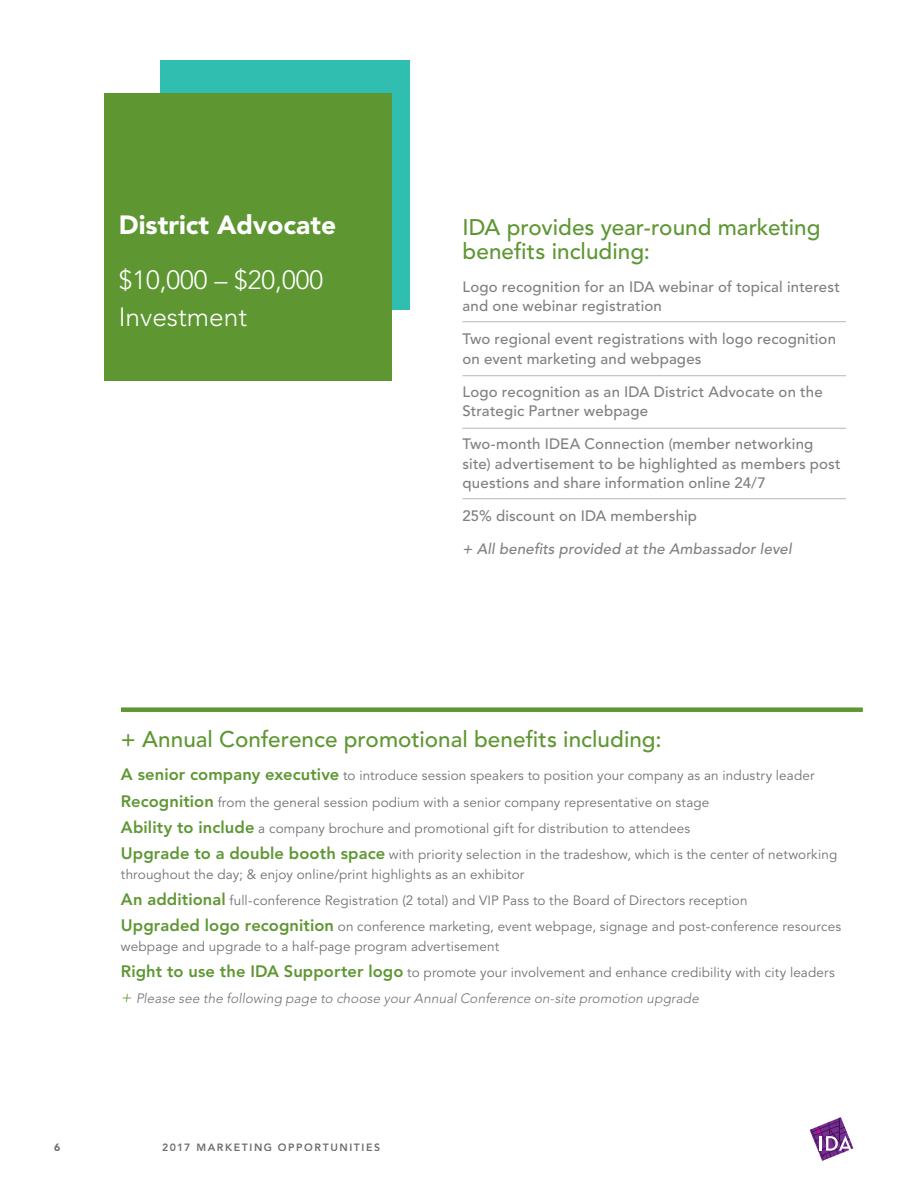
<style>
.page{position:relative;width:918px;height:1188px;background:#fff}
.page>*{position:absolute;margin:0;border:0;box-sizing:border-box;transform-origin:0 0}
.t1{font:300 26.25px/36.3px "Avenir LT Std";color:#fff}
.t2{font:900 26.25px "Avenir LT Std";color:#fff}
.t3{font:500 22.5px/24px "Avenir LT Std";color:#5e9732}
.t4{font:500 15px/19.5px "Avenir LT Std";letter-spacing:.01em;color:#807f83}
.t5{font:italic 500 15px "Avenir LT Std";letter-spacing:.01em;color:#807f83}
.t6{font:13.5px/26.2px "Avenir LT Std";letter-spacing:.01em;color:#717073}
.t7{font:800 10.5px "Avenir LT Std";letter-spacing:.15em;color:#6d6e71}
.t8{font:900 10.5px "Avenir LT Std";color:#6d6e71}
.s1{font-weight:800;font-size:16.5px;color:#5e9732}
.s2{font-weight:300;font-style:italic;font-size:16.5px;color:#5e9732}
.s3{font-weight:300;font-style:italic}
</style>
<div class="page">
<div style="left:160px;top:61px;width:250px;height:249px;background:#30beb1"></div>
<div style="left:104px;top:93px;width:288px;height:288px;background:#5e9732"></div>
<div style="left:121px;top:707px;width:742px;height:5px;background:#5e9732"></div>
<hr style="left:463px;top:321px;width:383px;height:1px;background:#b0b7bc">
<hr style="left:463px;top:375px;width:383px;height:1px;background:#b0b7bc">
<hr style="left:463px;top:428px;width:383px;height:1px;background:#b0b7bc">
<hr style="left:463px;top:498px;width:383px;height:1px;background:#b0b7bc">
<svg style="left:810px;top:1117px;width:43px;height:44px"></svg>
<h1 class="t2" style="left:119px;top:209px;width:219px">District Advocate</h1>
<h1 class="t1" style="left:119px;top:262px;width:206px">$10,000 – $20,000<br>Investment</h1>
<h2 class="t3" style="left:463px;top:216px;width:359px">IDA provides year-round marketing benefits including:</h2>
<p class="t4" style="left:463px;top:277px;width:379px">Logo recognition for an IDA webinar of topical interest and one webinar registration</p>
<p class="t4" style="left:463px;top:330px;width:375px">Two regional event registrations with logo recognition on event marketing and webpages</p>
<p class="t4" style="left:463px;top:382px;width:362px">Logo recognition as an IDA District Advocate on the<br>Strategic Partner webpage</p>
<p class="t4" style="left:463px;top:435px;width:380px">Two-month IDEA Connection (member networking site) advertisement to be highlighted as members post questions and share information online 24/7</p>
<p class="t4" style="left:463px;top:507px;width:236px">25% discount on IDA membership</p>
<p class="t5" style="left:463px;top:540px;width:331px">+ All benefits provided at the Ambassador level</p>
<h2 class="t3" style="left:121px;top:728px;width:542px">+ Annual Conference promotional benefits including:</h2>
<p class="t6" style="left:121px;top:763px;width:718px"><span class="s1">A senior company executive</span> to introduce session speakers to position your company as an industry leader <span class="s1">Recognition</span> from the general session podium with a senior company representative on stage<br><span class="s1">Ability to include</span> a company brochure and promotional gift for distribution to attendees<br><span class="s1">Upgrade to a double booth space</span> with priority selection in the tradeshow, which is the center of networking</p>
<p class="t6" style="left:121px;top:861px;width:722px">throughout the day; &amp; enjoy online/print highlights as an exhibitor<br><span class="s1">An additional</span> full-conference Registration (2 total) and VIP Pass to the Board of Directors reception<br><span class="s1">Upgraded logo recognition</span> on conference marketing, event webpage, signage and post-conference resources</p>
<p class="t6" style="left:121px;top:933px;width:715px">webpage and upgrade to a half-page program advertisement<br><span class="s1">Right to use the IDA Supporter logo</span> to promote your involvement and enhance credibility with city leaders <span class="s2">+</span> <span class="s3">Please see the following page to choose your Annual Conference on-site promotion upgrade</span></p>
<p class="t8" style="left:54px;top:1141px;width:8px">6</p>
<p class="t7" style="left:162px;top:1141px;width:220px">2017 MARKETING OPPORTUNITIES</p>
</div>
